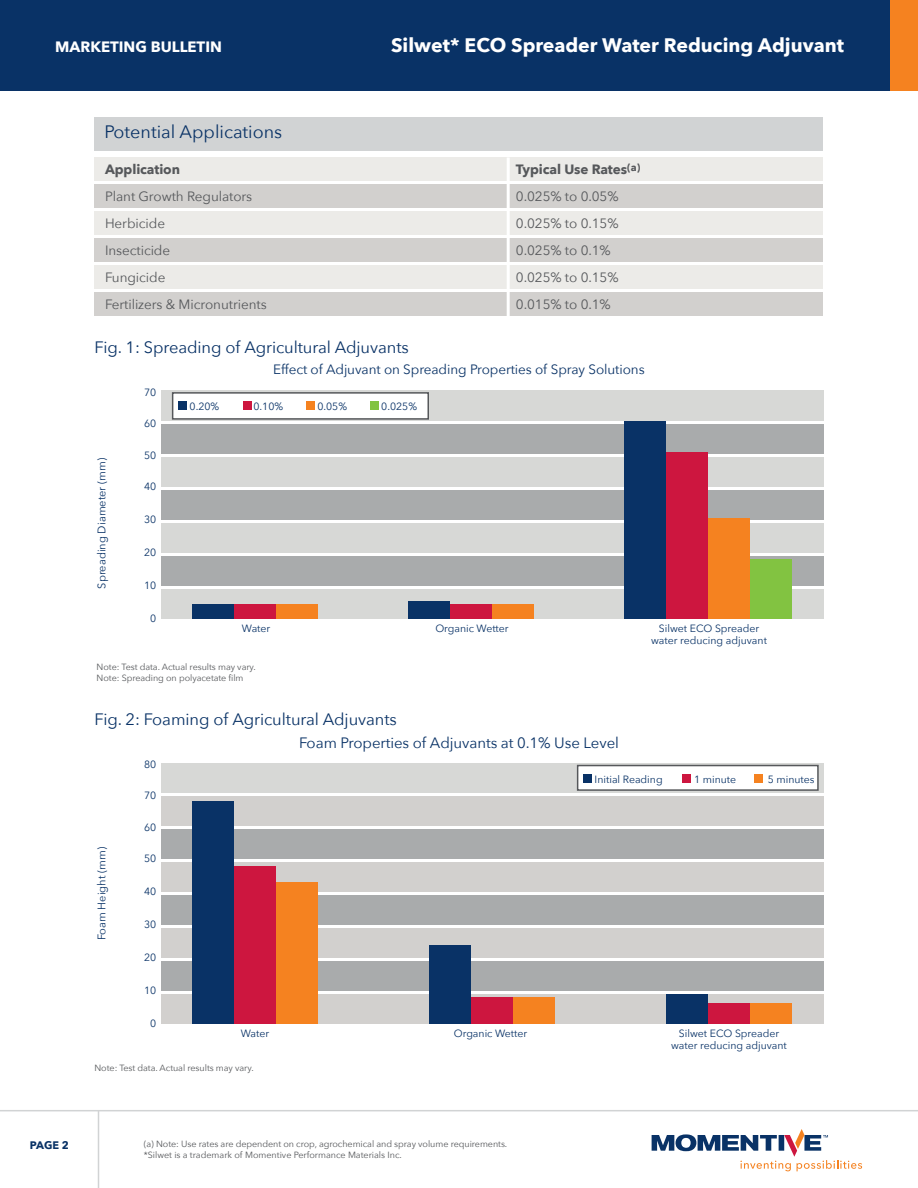
<style>
.page{position:relative;width:918px;height:1188px;background:#fff}
.page>*{position:absolute;margin:0;border:0;box-sizing:border-box;transform-origin:0 0}
.t1{font:700 19.5px "Avenir Next";color:#fff}
.t2{font:18px "Avenir Next";color:#093266}
.t3{font:16.5px "Avenir Next";letter-spacing:-.005em;color:#093266}
.t4{font:15px "Avenir Next";letter-spacing:-.005em;color:#093266}
.t5{font:700 15px "Avenir Next";color:#fff}
.t6{font:13.5px "Avenir Next";letter-spacing:-.005em;color:#56585b}
.t7{font:13.5px "Avenir Next";letter-spacing:-.005em;color:#093266}
.t8{font:700 13.5px "Avenir Next";letter-spacing:-.005em;color:#56585b}
.t9{font:11.1px "Avenir Next";color:#093266}
.t10{font:700 10.95px "Avenir Next";color:#093266}
.t11{font:10.5px/12px "Avenir Next";color:#093266;text-align:center}
.t12{font:9px/11.4px "Avenir Next";letter-spacing:-.005em;color:#56585b}
</style>
<div class="page">
<div style="left:0;top:0;width:918px;height:91px;background:#093266"></div>
<div style="left:891px;top:0;width:27px;height:91px;background:#f58220"></div>
<hr style="left:98px;top:1110px;width:1px;height:78px;background:#d1d3d4">
<hr style="left:0;top:1110px;width:918px;height:1px;background:#d1d3d4">
<div style="left:94px;top:117px;width:730px;height:33px;background:#d1d3d4"></div>
<div style="left:94px;top:158px;width:730px;height:24px;background:#ecebe8"></div>
<div style="left:94px;top:184px;width:730px;height:24px;background:#d2d0ce"></div>
<div style="left:94px;top:212px;width:730px;height:24px;background:#ecebe8"></div>
<div style="left:94px;top:238px;width:730px;height:24px;background:#d2d0ce"></div>
<div style="left:94px;top:266px;width:730px;height:24px;background:#ecebe8"></div>
<div style="left:94px;top:292px;width:730px;height:24px;background:#d2d0ce"></div>
<hr style="left:507px;top:158px;width:3px;height:163px;background:#fff">
<div style="left:161px;top:391px;width:663px;height:30px;background:#d7d8d6"></div>
<div style="left:161px;top:424px;width:663px;height:30px;background:#a9abac"></div>
<div style="left:161px;top:457px;width:663px;height:30px;background:#d7d8d6"></div>
<div style="left:161px;top:490px;width:663px;height:30px;background:#a9abac"></div>
<div style="left:161px;top:523px;width:663px;height:30px;background:#d7d8d6"></div>
<div style="left:161px;top:556px;width:663px;height:30px;background:#a9abac"></div>
<div style="left:161px;top:589px;width:663px;height:30px;background:#d7d8d6"></div>
<div style="left:192px;top:604px;width:42px;height:15px;background:#093266"></div>
<div style="left:234px;top:604px;width:42px;height:15px;background:#cd163f"></div>
<div style="left:276px;top:604px;width:42px;height:15px;background:#f58220"></div>
<div style="left:408px;top:601px;width:42px;height:18px;background:#093266"></div>
<div style="left:450px;top:604px;width:42px;height:15px;background:#cd163f"></div>
<div style="left:492px;top:604px;width:42px;height:15px;background:#f58220"></div>
<div style="left:624px;top:421px;width:42px;height:198px;background:#093266"></div>
<div style="left:666px;top:452px;width:42px;height:167px;background:#cd163f"></div>
<div style="left:708px;top:518px;width:42px;height:101px;background:#f58220"></div>
<div style="left:750px;top:559px;width:42px;height:60px;background:#82c341"></div>
<div style="left:172px;top:392px;width:257px;height:28px;background:#fff;border:2px solid #56585b"></div>
<div style="left:178px;top:401px;width:9px;height:9px;background:#093266"></div>
<div style="left:243px;top:401px;width:9px;height:9px;background:#cd163f"></div>
<div style="left:306px;top:401px;width:9px;height:9px;background:#f58220"></div>
<div style="left:370px;top:401px;width:9px;height:9px;background:#82c341"></div>
<div style="left:161px;top:763px;width:663px;height:30px;background:#d7d8d6"></div>
<div style="left:161px;top:796px;width:663px;height:30px;background:#d2d0ce"></div>
<div style="left:161px;top:829px;width:663px;height:30px;background:#a9abac"></div>
<div style="left:161px;top:862px;width:663px;height:30px;background:#d2d0ce"></div>
<div style="left:161px;top:895px;width:663px;height:30px;background:#a9abac"></div>
<div style="left:161px;top:928px;width:663px;height:30px;background:#d2d0ce"></div>
<div style="left:161px;top:961px;width:663px;height:30px;background:#a9abac"></div>
<div style="left:161px;top:994px;width:663px;height:30px;background:#d2d0ce"></div>
<div style="left:192px;top:801px;width:42px;height:223px;background:#093266"></div>
<div style="left:234px;top:866px;width:42px;height:158px;background:#cd163f"></div>
<div style="left:276px;top:882px;width:42px;height:142px;background:#f58220"></div>
<div style="left:429px;top:945px;width:42px;height:79px;background:#093266"></div>
<div style="left:471px;top:997px;width:42px;height:27px;background:#cd163f"></div>
<div style="left:513px;top:997px;width:42px;height:27px;background:#f58220"></div>
<div style="left:666px;top:994px;width:42px;height:30px;background:#093266"></div>
<div style="left:708px;top:1004px;width:42px;height:20px;background:#cd163f"></div>
<div style="left:750px;top:1004px;width:42px;height:20px;background:#f58220"></div>
<div style="left:577px;top:765px;width:242px;height:26px;background:#fff;border:2px solid #56585b"></div>
<div style="left:583px;top:774px;width:9px;height:9px;background:#093266"></div>
<div style="left:682px;top:774px;width:9px;height:9px;background:#cd163f"></div>
<div style="left:754px;top:774px;width:9px;height:9px;background:#f58220"></div>
<svg style="left:652px;top:1129px;width:210px;height:42px"></svg>
<h3 class="t5" style="left:55px;top:33px;width:168px">MARKETING BULLETIN</h3>
<h1 class="t1" style="left:391px;top:28px;width:454px">Silwet* ECO Spreader Water Reducing Adjuvant</h1>
<h2 class="t2" style="left:104px;top:117px;width:179px">Potential Applications</h2>
<h3 class="t8" style="left:105px;top:158px;width:77px">Application</h3>
<h3 class="t8" style="left:516px;top:158px;width:126px">Typical Use Rates<sup>(a)</sup></h3>
<h3 class="t6" style="left:105px;top:185px;width:149px">Plant Growth Regulators</h3>
<h3 class="t6" style="left:516px;top:185px;width:104px">0.025% to 0.05%</h3>
<h3 class="t6" style="left:105px;top:212px;width:62px">Herbicide</h3>
<h3 class="t6" style="left:516px;top:212px;width:104px">0.025% to 0.15%</h3>
<h3 class="t6" style="left:105px;top:239px;width:67px">Insecticide</h3>
<h3 class="t6" style="left:516px;top:239px;width:96px">0.025% to 0.1%</h3>
<h3 class="t6" style="left:105px;top:266px;width:62px">Fungicide</h3>
<h3 class="t6" style="left:516px;top:266px;width:104px">0.025% to 0.15%</h3>
<h3 class="t6" style="left:105px;top:293px;width:163px">Fertilizers &amp; Micronutrients</h3>
<h3 class="t6" style="left:516px;top:293px;width:96px">0.015% to 0.1%</h3>
<h3 class="t3" style="left:94px;top:334px;width:316px">Fig. 1: Spreading of Agricultural Adjuvants</h3>
<h3 class="t7" style="left:273px;top:358px;width:373px">Effect of Adjuvant on Spreading Properties of Spray Solutions</h3>
<p class="t11" style="left:144px;top:386px;width:14px">70</p>
<p class="t11" style="left:144px;top:417px;width:14px">60</p>
<p class="t11" style="left:144px;top:449px;width:14px">50</p>
<p class="t11" style="left:144px;top:480px;width:14px">40</p>
<p class="t11" style="left:144px;top:513px;width:14px">30</p>
<p class="t11" style="left:144px;top:546px;width:14px">20</p>
<p class="t11" style="left:144px;top:579px;width:14px">10</p>
<p class="t11" style="left:150px;top:612px;width:8px">0</p>
<p class="t11" style="left:190px;top:400px;width:31px">0.20%</p>
<p class="t11" style="left:254px;top:400px;width:31px">0.10%</p>
<p class="t11" style="left:317px;top:400px;width:31px">0.05%</p>
<p class="t11" style="left:381px;top:400px;width:37px">0.025%</p>
<p class="t9" style="left:92px;top:589px;width:132px;rotate:-90deg">Spreading Diameter (mm)</p>
<p class="t11" style="left:242px;top:622px;width:30px">Water</p>
<p class="t11" style="left:435px;top:622px;width:75px">Organic Wetter</p>
<p class="t11" style="left:651px;top:622px;width:117px">Silwet ECO Spreader water reducing adjuvant</p>
<p class="t12" style="left:97px;top:661px;width:161px">Note: Test data. Actual results may vary.<br>Note: Spreading on polyacetate film</p>
<h3 class="t3" style="left:94px;top:706px;width:304px">Fig. 2: Foaming of Agricultural Adjuvants</h3>
<h3 class="t4" style="left:299px;top:730px;width:321px">Foam Properties of Adjuvants at 0.1% Use Level</h3>
<p class="t11" style="left:144px;top:757px;width:14px">80</p>
<p class="t11" style="left:144px;top:789px;width:14px">70</p>
<p class="t11" style="left:144px;top:820px;width:14px">60</p>
<p class="t11" style="left:144px;top:852px;width:14px">50</p>
<p class="t11" style="left:144px;top:885px;width:14px">40</p>
<p class="t11" style="left:144px;top:918px;width:14px">30</p>
<p class="t11" style="left:144px;top:951px;width:14px">20</p>
<p class="t11" style="left:144px;top:984px;width:14px">10</p>
<p class="t11" style="left:150px;top:1017px;width:8px">0</p>
<p class="t11" style="left:595px;top:773px;width:70px">Initial Reading</p>
<p class="t11" style="left:694px;top:773px;width:44px">1 minute</p>
<p class="t11" style="left:768px;top:773px;width:48px">5 minutes</p>
<p class="t9" style="left:92px;top:940px;width:95px;rotate:-90deg">Foam Height (mm)</p>
<p class="t11" style="left:241px;top:1027px;width:30px">Water</p>
<p class="t11" style="left:454px;top:1027px;width:75px">Organic Wetter</p>
<p class="t11" style="left:671px;top:1027px;width:117px">Silwet ECO Spreader water reducing adjuvant</p>
<p class="t12" style="left:94px;top:1062px;width:161px">Note: Test data. Actual results may vary.</p>
<p class="t10" style="left:30px;top:1135px;width:40px">PAGE 2</p>
<p class="t12" style="left:144px;top:1137px;width:365px">(a) Note: Use rates are dependent on crop, agrochemical and spray volume requirements. *Silwet is a trademark of Momentive Performance Materials Inc.</p>
</div>
